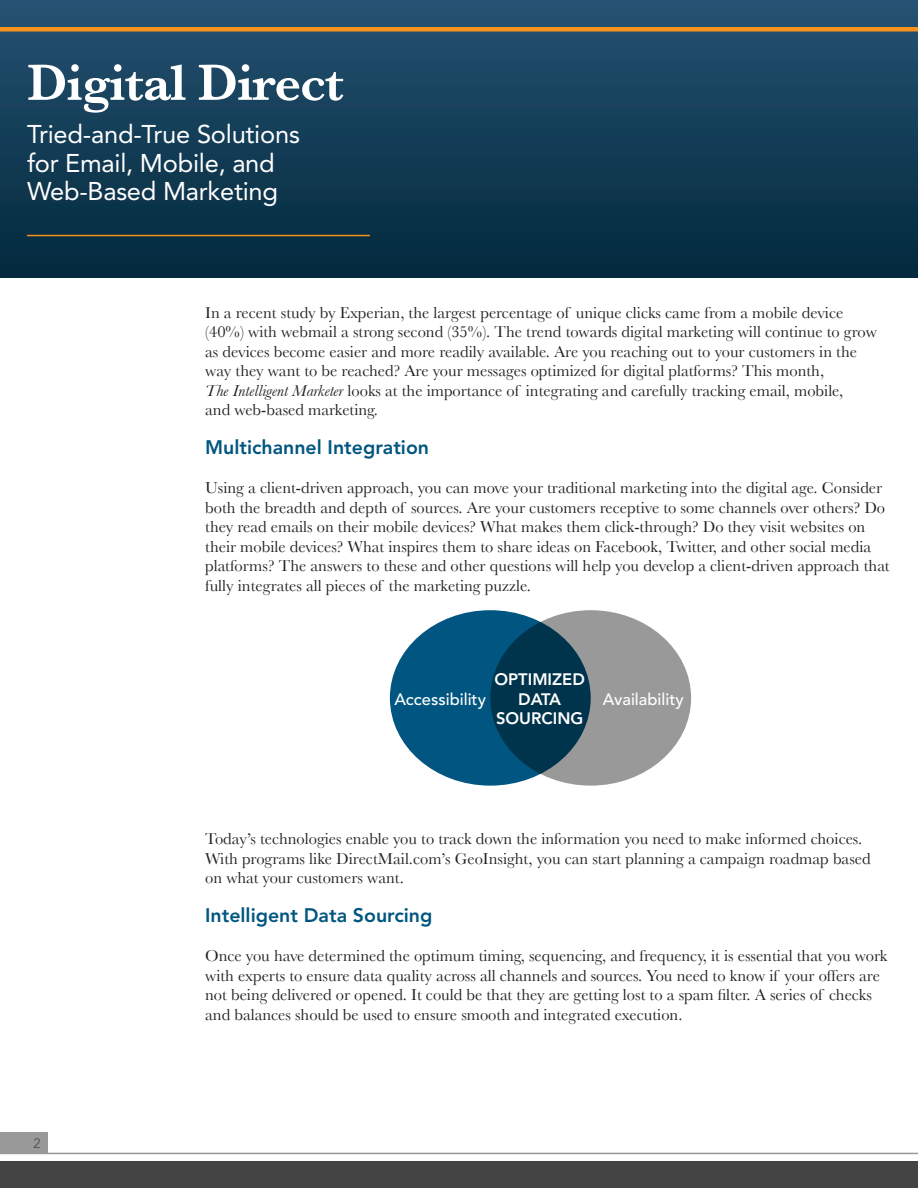
<style>
.page{position:relative;width:918px;height:1188px;background:#fff}
.page>*{position:absolute;margin:0;border:0;box-sizing:border-box;transform-origin:0 0}
.t1{font:600 52.5px "Baskerville";letter-spacing:-.02em;color:#fff}
.t2{font:25.5px/28.5px "Avenir";letter-spacing:-.01em;color:#fff}
.Sub_Head{font:800 19.5px "Avenir";color:#005680}
.Body_Copy{font:16.5px/19.5px "Baskerville";color:#231f20}
.Body_Copy-2{font:500 16.5px "Avenir";color:#fff}
.Body_Copy-3{font:800 16.5px/19.5px "Avenir";color:#fff;text-align:center}
.t3{font:300 13.5px "Avenir";color:#444}
.s1{font-style:italic}
</style>
<div class="page">
<div style="left:0;top:0;width:918px;height:277px;background:linear-gradient(to bottom,#265272,#03293c)"></div>
<div style="left:0;top:1161px;width:918px;height:27px;background:#444"></div>
<hr style="left:0;top:1153px;width:918px;height:1px;background:#999">
<div style="left:0;top:1132px;width:47px;height:21px;background:#999"></div>
<div style="left:0;top:27px;width:918px;height:5px;background:#f7931d"></div>
<hr style="left:27px;top:235px;width:343px;height:1px;background:#f7931d">
<div style="left:390px;top:610px;width:201px;height:176px;background:#005680;border-radius:50%"></div>
<svg style="left:490px;top:610px;width:201px;height:176px;fill:#999"></svg>
<p class="t1" style="left:27px;top:52px;width:318px">Digital Direct</p>
<p class="t2" style="left:27px;top:120px;width:274px">Tried-and-True Solutions for Email, Mobile, and<br>Web-Based Marketing</p>
<p class="Body_Copy" style="left:205px;top:303px;width:673px">In a recent study by Experian, the largest percentage of unique clicks came from a mobile device (40%) with webmail a strong second (35%). The trend towards digital marketing will continue to grow as devices become easier and more readily available. Are you reaching out to your customers in the way they want to be reached? Are your messages optimized for digital platforms? This month,<br><span class="s1">The Intelligent Marketer</span> looks at the importance of integrating and carefully tracking email, mobile,<br>and web-based marketing.</p>
<p class="Sub_Head" style="left:205px;top:436px;width:225px">Multichannel Integration</p>
<p class="Body_Copy" style="left:205px;top:478px;width:686px">Using a client-driven approach, you can move your traditional marketing into the digital age. Consider both the breadth and depth of sources. Are your customers receptive to some channels over others? Do they read emails on their mobile devices? What makes them click-through? Do they visit websites on their mobile devices? What inspires them to share ideas on Facebook, Twitter, and other social media platforms? The answers to these and other questions will help you develop a client-driven approach that fully integrates all pieces of the marketing puzzle.</p>
<p class="Body_Copy-3" style="left:494px;top:670px;width:92px">OPTIMIZED<br>DATA<br>SOURCING</p>
<p class="Body_Copy-2" style="left:394px;top:690px;width:93px">Accessibility</p>
<p class="Body_Copy-2" style="left:603px;top:690px;width:82px">Availability</p>
<p class="t3" style="left:34px;top:1135px;width:9px">2</p>
<p class="Body_Copy" style="left:205px;top:829px;width:667px">Today’s technologies enable you to track down the information you need to make informed choices.<br>With programs like DirectMail.com’s GeoInsight, you can start planning a campaign roadmap based on what your customers want.</p>
<p class="Sub_Head" style="left:205px;top:904px;width:229px">Intelligent Data Sourcing</p>
<p class="Body_Copy" style="left:205px;top:946px;width:684px">Once you have determined the optimum timing, sequencing, and frequency, it is essential that you work with experts to ensure data quality across all channels and sources. You need to know if your offers are not being delivered or opened. It could be that they are getting lost to a spam filter. A series of checks and balances should be used to ensure smooth and integrated execution.</p>
</div>
